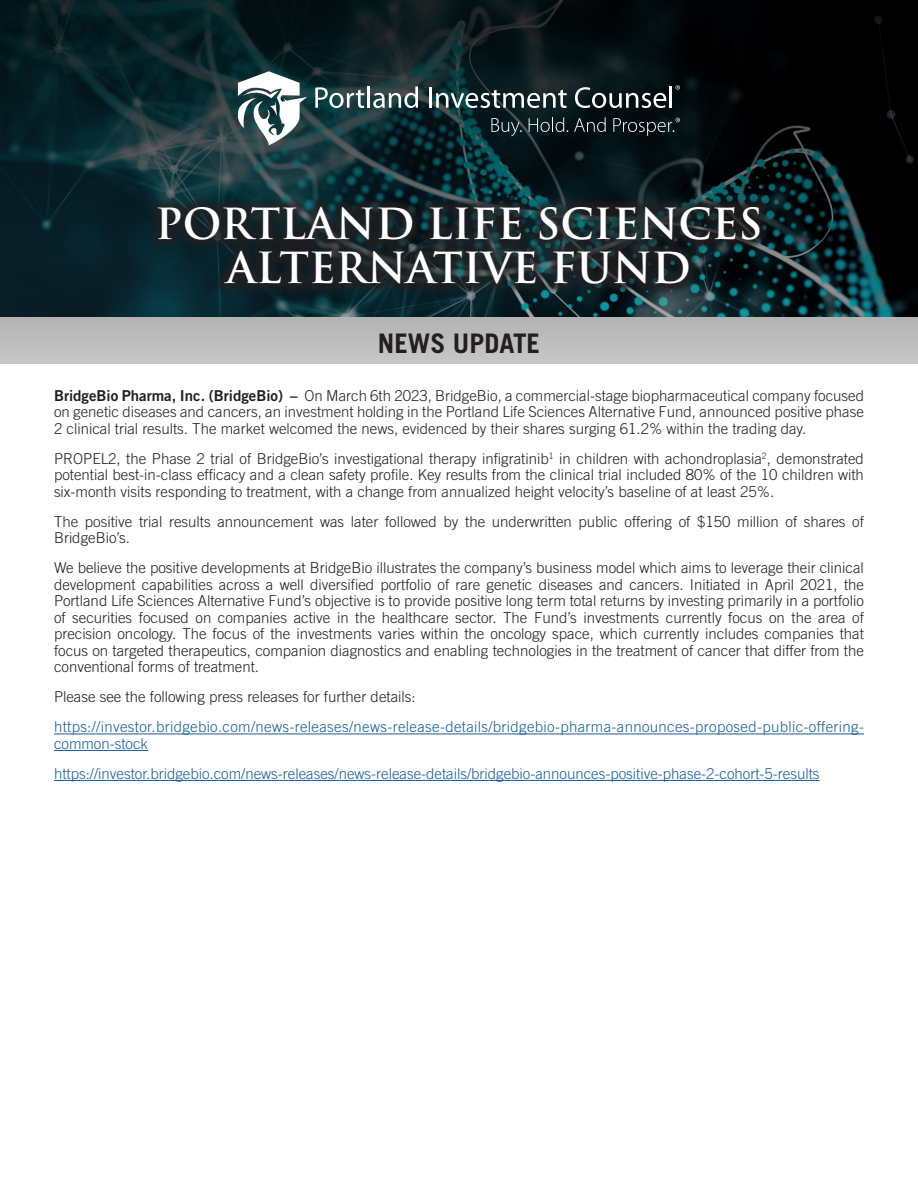
<style>
.page{position:relative;width:918px;height:1188px;background:#fff}
.page>*{position:absolute;margin:0;border:0;box-sizing:border-box;transform-origin:0 0}
.t1{font:700 41.7px "Trajan";color:#fff}
.t2{font:700 27px "Trade Gothic";color:#231f20}
.t3{font:300 15px/16.5px "Trade Gothic";color:#231f20;text-align:justify}
.t4{font:300 15px/16.5px "Trade Gothic";letter-spacing:.02em;color:#175d9e}
.t5{font:300 15px "Trade Gothic";color:#175d9e}
.s1{font-family:"Trade Gothic Bold Two";font-weight:400}
</style>
<div class="page">
<hr style="left:54px;top:734px;width:810px;height:1px;background:#175d9e">
<hr style="left:54px;top:750px;width:94px;height:1px;background:#175d9e">
<hr style="left:54px;top:780px;width:766px;height:1px;background:#175d9e">
<svg style="left:0;top:0;width:918px;height:364px;background:#28383b"></svg>
<div style="left:147px;top:196px;width:623px;height:99px;background:#231f20;opacity:.75"></div>
<svg style="left:238px;top:71px;width:69px;height:74px"></svg>
<svg style="left:315px;top:87px;width:49px;height:21px"></svg>
<hr style="left:367px;top:86px;width:3px;height:22px;background:#fff">
<svg style="left:373px;top:86px;width:45px;height:22px"></svg>
<hr style="left:429px;top:88px;width:2px;height:20px;background:#fff">
<svg style="left:436px;top:90px;width:131px;height:18px"></svg>
<svg style="left:575px;top:87px;width:91px;height:21px"></svg>
<hr style="left:670px;top:86px;width:2px;height:22px;background:#fff">
<svg style="left:491px;top:118px;width:31px;height:18px"></svg>
<svg style="left:529px;top:117px;width:39px;height:15px"></svg>
<svg style="left:574px;top:117px;width:32px;height:15px"></svg>
<svg style="left:613px;top:118px;width:67px;height:18px"></svg>
<svg style="left:675px;top:85px;width:5px;height:5px"></svg>
<p class="t1" style="left:155px;top:198px;width:609px">PORTLAND LIFE SCIENCES</p>
<p class="t1" style="left:227px;top:242px;width:466px">ALTERNATIVE FUND</p>
<p class="t2" style="left:378px;top:327px;width:164px">NEWS UPDATE</p>
<p class="t3" style="left:54px;top:387px;width:812px"><span class="s1">BridgeBio Pharma, Inc. (BridgeBio) –</span> On March 6th 2023, BridgeBio, a commercial-stage biopharmaceutical company focused on genetic diseases and cancers, an investment holding in the Portland Life Sciences Alternative Fund, announced positive phase 2 clinical trial results. The market welcomed the news, evidenced by their shares surging 61.2% within the trading day.</p>
<p class="t3" style="left:54px;top:450px;width:812px">PROPEL2, the Phase 2 trial of BridgeBio’s investigational therapy infigratinib<sup>1</sup> in children with achondroplasia<sup>2</sup>, demonstrated potential best-in-class efficacy and a clean safety profile. Key results from the clinical trial included 80% of the 10 children with six-month visits responding to treatment, with a change from annualized height velocity’s baseline of at least 25%.</p>
<p class="t3" style="left:54px;top:513px;width:811px">The positive trial results announcement was later followed by the underwritten public offering of $150 million of shares of<br>BridgeBio’s.</p>
<p class="t3" style="left:54px;top:560px;width:812px">We believe the positive developments at BridgeBio illustrates the company’s business model which aims to leverage their clinical development capabilities across a well diversified portfolio of rare genetic diseases and cancers. Initiated in April 2021, the Portland Life Sciences Alternative Fund’s objective is to provide positive long‐term total returns by investing primarily in a portfolio of securities focused on companies active in the healthcare sector. The Fund’s investments currently focus on the area of precision oncology. The focus of the investments varies within the oncology space, which currently includes companies that focus on targeted therapeutics, companion diagnostics and enabling technologies in the treatment of cancer that differ from the conventional forms of treatment.</p>
<p class="t3" style="left:54px;top:689px;width:363px">Please see the following press releases for further details:</p>
<p class="t4" style="left:54px;top:719px;width:812px">https://investor.bridgebio.com/news-releases/news-release-details/bridgebio-pharma-announces-proposed-public-offering&shy;common-stock</p>
<p class="t5" style="left:54px;top:765px;width:767px">https://investor.bridgebio.com/news-releases/news-release-details/bridgebio-announces-positive-phase-2-cohort-5-results</p>
</div>
